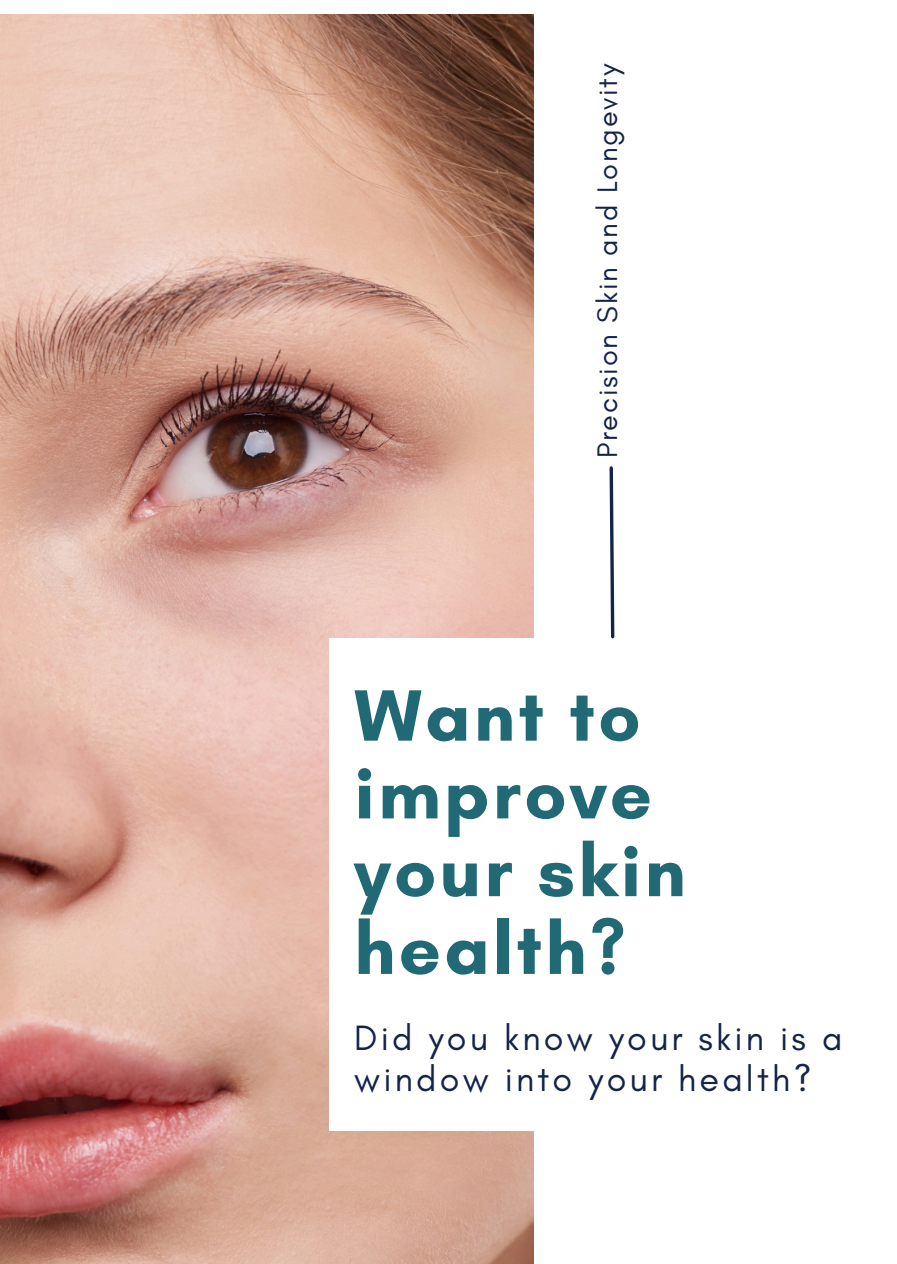
<style>
.page{position:relative;width:897px;height:1264px;background:#fff}
.page>*{position:absolute;margin:0;border:0;box-sizing:border-box;transform-origin:0 0}
.t1{font:700 73.95px/77.7px "Glacial Indifference";letter-spacing:.045em;color:#216974}
.t2{font:35.85px/41.2px "Glacial Indifference";letter-spacing:.09em;color:#142349}
.t3{font:28.8px "Glacial Indifference";letter-spacing:.06em;color:#142349}
</style>
<div class="page">
<img style="left:0;top:15px;width:533px;height:1248px">
<div style="left:329px;top:638px;width:559px;height:492px;background:#fff"></div>
<svg style="left:609px;top:466px;width:6px;height:173px"></svg>
<h1 class="t3" style="left:590px;top:458px;width:396px;rotate:-90deg">Precision Skin and Longevity</h1>
<p class="t1" style="left:354px;top:676px;width:333px">Want to improve your skin health?</p>
<h2 class="t2" style="left:354px;top:1016px;width:490px">Did you know your skin is a window into your health?</h2>
</div>
